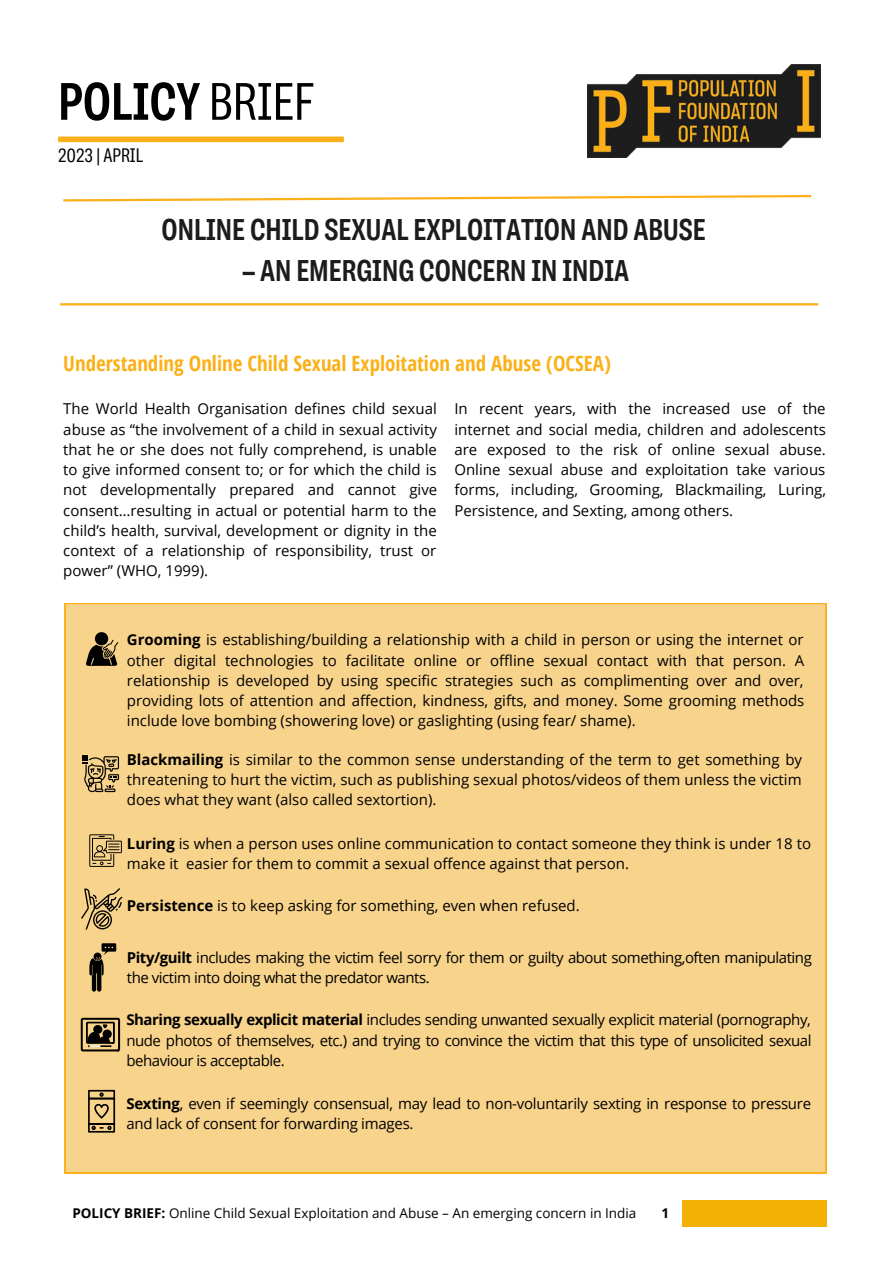
<style>
.page{position:relative;width:893px;height:1264px;background:#fff}
.page>*{position:absolute;margin:0;border:0;box-sizing:border-box;transform-origin:0 0}
.t1{font:700 52.5px "Body Grotesque Slim";color:#000}
.t2{font:700 30px "Body Grotesque Slim";color:#1c1c1e}
.t3{font:700 21px "Open Sans Condensed";color:#fbb018}
.t4{font:19.5px "Body Grotesque Slim";color:#000}
.t5{font:15px/20.2px "Open Sans";color:#000;text-align:justify}
.t6{font:15px/20.2px "Open Sans";letter-spacing:-.03em;color:#000}
.t7{font:13.5px "Open Sans";color:#000}
.t8{font:700 13.5px "Open Sans";color:#000}
.s1{font-weight:400}
.s2{font-weight:700}
</style>
<div class="page">
<div style="left:65px;top:603px;width:761px;height:570px;background:#f8d38c"></div>
<svg style="left:86px;top:632px;width:32px;height:34px"></svg>
<svg style="left:89px;top:943px;width:27px;height:48px"></svg>
<svg style="left:89px;top:834px;width:33px;height:32px"></svg>
<svg style="left:88px;top:1089px;width:27px;height:43px"></svg>
<div style="left:58px;top:136px;width:286px;height:6px;background:#fbb018"></div>
<div style="left:682px;top:1200px;width:144px;height:26px;background:#f4b105"></div>
<img style="left:588px;top:65px;width:232px;height:92px">
<svg style="left:63px;top:195px;width:749px;height:7px"></svg>
<hr style="left:60px;top:303px;width:758px;height:2px;background:#fbaf18">
<svg style="left:81px;top:888px;width:41px;height:41px;background:#b79c67"></svg>
<svg style="left:82px;top:755px;width:37px;height:37px"></svg>
<svg style="left:81px;top:1017px;width:39px;height:34px"></svg>
<p class="t1" style="left:58px;top:71px;width:258px">POLICY <span class="s1">BRIEF</span></p>
<p class="t4" style="left:58px;top:144px;width:87px">2023 | APRIL</p>
<p class="t2" style="left:162px;top:212px;width:545px">ONLINE CHILD SEXUAL EXPLOITATION AND ABUSE</p>
<p class="t2" style="left:243px;top:254px;width:387px">– AN EMERGING CONCERN IN INDIA</p>
<p class="t3" style="left:63px;top:348px;width:549px">Understanding Online Child Sexual Exploitation and Abuse (OCSEA)</p>
<p class="t5" style="left:63px;top:398px;width:375px">The World Health Organisation defines child sexual abuse as “the involvement of a child in sexual activity that he or she does not fully comprehend, is unable to give informed consent to; or for which the child is not developmentally prepared and cannot give consent…resulting in actual or potential harm to the child’s health, survival, development or dignity in the context of a relationship of responsibility, trust or power” (WHO, 1999).</p>
<p class="t5" style="left:454px;top:398px;width:373px">In recent years, with the increased use of the internet and social media, children and adolescents are exposed to the risk of online sexual abuse.<br>Online sexual abuse and exploitation take various forms, including, Grooming, Blackmailing, Luring, Persistence, and Sexting, among others.</p>
<p class="t5" style="left:127px;top:629px;width:679px"><span class="s2">Grooming</span> is establishing/building a relationship with a child in person or using the internet or other digital technologies to facilitate online or offline sexual contact with that person. A relationship is developed by using specific strategies such as complimenting over and over, providing lots of attention and affection, kindness, gifts, and money. Some grooming methods include love bombing (showering love) or gaslighting (using fear/ shame).</p>
<p class="t5" style="left:127px;top:749px;width:676px"><span class="s2">Blackmailing</span> is similar to the common sense understanding of the term to get something by threatening to hurt the victim, such as publishing sexual photos/videos of them unless the victim does what they want (also called sextortion).</p>
<p class="t5" style="left:127px;top:832px;width:685px"><span class="s2">Luring</span> is when a person uses online communication to contact someone they think is under 18 to make it easier for them to commit a sexual offence against that person.</p>
<p class="t5" style="left:127px;top:894px;width:454px"><span class="s2">Persistence</span> is to keep asking for something, even when refused.</p>
<p class="t6" style="left:127px;top:947px;width:686px"><span class="s2">Pity/guilt</span> includes making the victim feel sorry for them or guilty about something,often manipulating the victim into doing what the predator wants.</p>
<p class="t5" style="left:126px;top:1009px;width:686px"><span class="s2">Sharing sexually explicit material</span> includes sending unwanted sexually explicit material (pornography, nude photos of themselves, etc.) and trying to convince the victim that this type of unsolicited sexual behaviour is acceptable.</p>
<p class="t5" style="left:126px;top:1092px;width:686px"><span class="s2">Sexting</span>, even if seemingly consensual, may lead to non-voluntarily sexting in response to pressure and lack of consent for forwarding images.</p>
<p class="t7" style="left:72px;top:1203px;width:565px"><span class="s2">POLICY BRIEF:</span> Online Child Sexual Exploitation and Abuse – An emerging concern in India</p>
<p class="t8" style="left:661px;top:1203px;width:9px">1</p>
</div>
